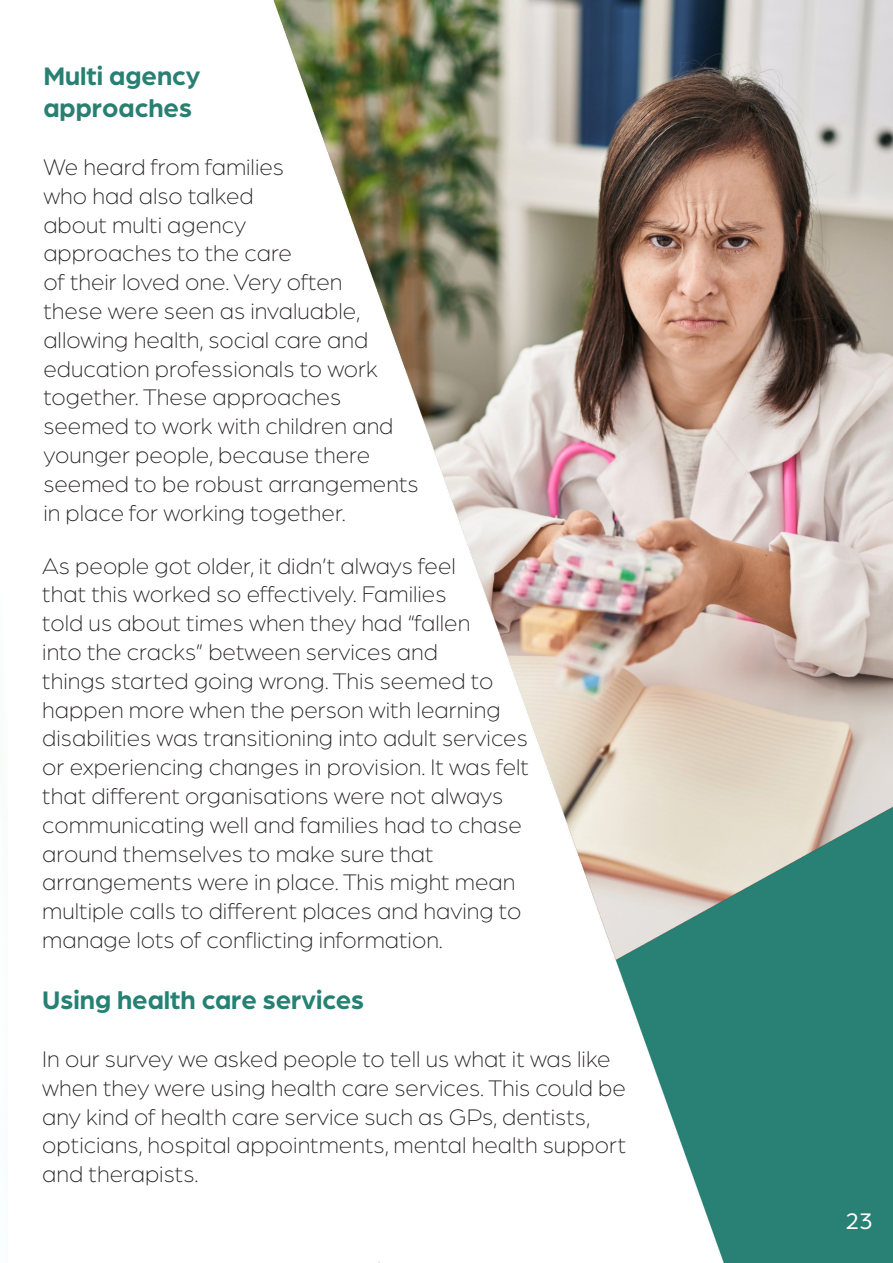
<style>
.page{position:relative;width:893px;height:1263px;background:#fff}
.page>*{position:absolute;margin:0;border:0;box-sizing:border-box;transform-origin:0 0}
.t1{font:700 27px "Arboria";color:#258173}
.t2{font:700 27px "Arboria";color:#298072}
.t3{font:300 24px/28.8px "Arboria";color:#231f20}
.t4{font:24px "Arboria";color:#fff}
</style>
<div class="page">
<img style="left:273px;top:0;width:620px;height:1263px">
<p class="t2" style="left:43px;top:57px;width:159px">Multi agency</p>
<p class="t2" style="left:43px;top:90px;width:150px">approaches</p>
<p class="t3" style="left:43px;top:152px;width:242px">We heard from families</p>
<p class="t3" style="left:43px;top:181px;width:212px">who had also talked</p>
<p class="t3" style="left:43px;top:209px;width:204px">about multi agency</p>
<p class="t3" style="left:43px;top:238px;width:250px">approaches to the care</p>
<p class="t3" style="left:43px;top:267px;width:301px">of their loved one. Very often</p>
<p class="t3" style="left:43px;top:296px;width:377px">these were seen as invaluable, allowing health, social care and education professionals to work together. These approaches seemed to work with children and younger people, because there seemed to be robust arrangements in place for working together.</p>
<p class="t3" style="left:42px;top:550px;width:415px">As people got older, it didn’t always feel</p>
<p class="t3" style="left:42px;top:579px;width:406px">that this worked so effectively. Families</p>
<p class="t3" style="left:42px;top:608px;width:429px">told us about times when they had “fallen</p>
<p class="t3" style="left:42px;top:637px;width:397px">into the cracks” between services and</p>
<p class="t3" style="left:42px;top:666px;width:453px">things started going wrong. This seemed to</p>
<p class="t3" style="left:42px;top:694px;width:460px">happen more when the person with learning</p>
<p class="t3" style="left:42px;top:723px;width:487px">disabilities was transitioning into adult services</p>
<p class="t3" style="left:42px;top:752px;width:488px">or experiencing changes in provision. It was felt</p>
<p class="t3" style="left:42px;top:781px;width:462px">that different organisations were not always</p>
<p class="t3" style="left:42px;top:810px;width:481px">communicating well and families had to chase</p>
<p class="t3" style="left:42px;top:838px;width:393px">around themselves to make sure that</p>
<p class="t3" style="left:42px;top:867px;width:475px">arrangements were in place. This might mean</p>
<p class="t3" style="left:42px;top:896px;width:481px">multiple calls to different places and having to</p>
<p class="t3" style="left:42px;top:925px;width:402px">manage lots of conflicting information.</p>
<p class="t1" style="left:42px;top:982px;width:323px">Using health care services</p>
<p class="t3" style="left:42px;top:1044px;width:570px">In our survey we asked people to tell us what it was like</p>
<p class="t3" style="left:42px;top:1072px;width:585px">when they were using health care services. This could be</p>
<p class="t3" style="left:42px;top:1101px;width:585px">any kind of health care service such as GPs, dentists, opticians, hospital appointments, mental health support</p>
<p class="t3" style="left:42px;top:1159px;width:158px">and therapists.</p>
<p class="t4" style="left:845px;top:1205px;width:29px">23</p>
</div>
